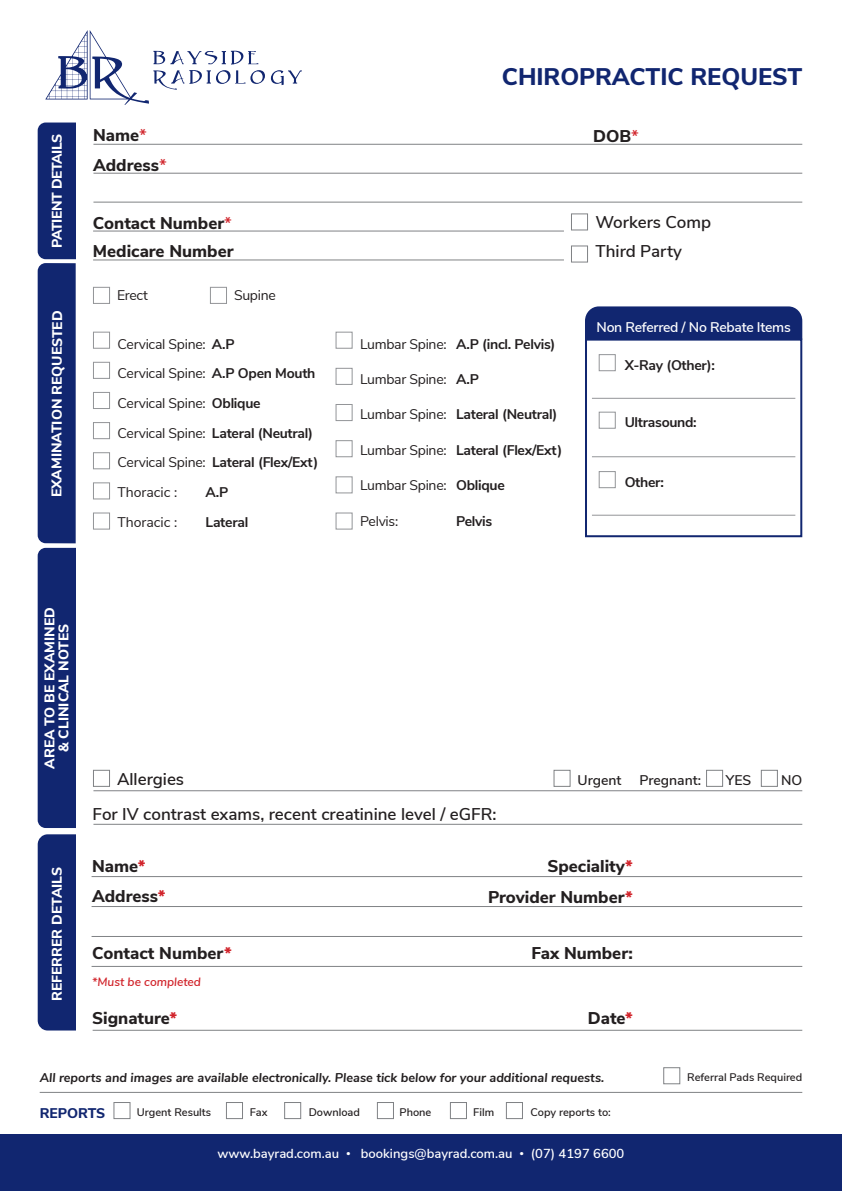
<style>
.page{position:relative;width:842px;height:1191px;background:#fff}
.page>*{position:absolute;margin:0;border:0;box-sizing:border-box;transform-origin:0 0}
.t1{font:800 24px "Nunito Sans";color:#112670}
.t2{font:800 17px/30px "Nunito Sans";color:#231f20}
.t3{font:600 17px/29.6px "Nunito Sans";color:#231f20}
.t4{font:14px/29.6px "Nunito Sans";letter-spacing:-.02em;color:#231f20}
.t5{font:700 14px "Nunito Sans";letter-spacing:-.02em;color:#231f20}
.t6{font:800 14px/14px "Nunito Sans";letter-spacing:-.005em;color:#fff;text-align:center}
.t7{font:600 14px "Nunito Sans";letter-spacing:-.02em;color:#fff}
.t8{font:600 14px "Nunito Sans";color:#231f20}
.t9{font:800 14px "Nunito Sans";letter-spacing:-.03em;color:#fff}
.t10{font:14px "Nunito Sans";color:#231f20}
.t11{font:800 14px "Nunito Sans";color:#112670}
.t12{font:600 13px "Nunito Sans";color:#fff}
.t13{font:italic 700 12.6px "Nunito Sans";color:#231f20}
.t14{font:italic 600 12px "Nunito Sans";color:#d1232a}
.t15{font:600 11px "Nunito Sans";color:#231f20}
.s1{font-weight:600;color:#d1232a}
.s2{font-weight:700}
.s3{font-weight:400}
.s4{color:#d1232a}
.s5{font-size:8.8px}
</style>
<div class="page">
<hr style="left:93px;top:790px;width:709px;height:1px;background:#808285">
<hr style="left:93px;top:824px;width:709px;height:1px;background:#808285">
<div style="left:38px;top:122px;width:38px;height:706px;background:#112670"></div>
<div style="left:571px;top:213px;width:17px;height:17px;border:1px solid #808285"></div>
<div style="left:571px;top:245px;width:17px;height:17px;border:1px solid #808285"></div>
<hr style="left:93px;top:144px;width:709px;height:1px;background:#808285">
<hr style="left:93px;top:173px;width:709px;height:1px;background:#808285">
<hr style="left:93px;top:231px;width:471px;height:1px;background:#808285">
<hr style="left:93px;top:260px;width:471px;height:1px;background:#808285">
<hr style="left:93px;top:202px;width:709px;height:1px;background:#808285">
<div style="left:38px;top:834px;width:38px;height:196px;background:#112670"></div>
<hr style="left:92px;top:876px;width:710px;height:1px;background:#808285">
<hr style="left:92px;top:906px;width:710px;height:1px;background:#808285">
<hr style="left:92px;top:936px;width:710px;height:1px;background:#808285">
<hr style="left:92px;top:966px;width:710px;height:1px;background:#808285">
<hr style="left:93px;top:1030px;width:709px;height:1px;background:#808285">
<div style="left:93px;top:332px;width:17px;height:16px;border:1px solid #939598"></div>
<div style="left:93px;top:362px;width:17px;height:17px;border:1px solid #939598"></div>
<div style="left:93px;top:392px;width:17px;height:17px;border:1px solid #939598"></div>
<div style="left:93px;top:422px;width:17px;height:17px;border:1px solid #939598"></div>
<div style="left:93px;top:452px;width:17px;height:17px;border:1px solid #939598"></div>
<div style="left:93px;top:482px;width:17px;height:17px;border:1px solid #939598"></div>
<div style="left:93px;top:512px;width:17px;height:17px;border:1px solid #939598"></div>
<div style="left:336px;top:332px;width:16px;height:16px;border:1px solid #939598"></div>
<div style="left:336px;top:368px;width:16px;height:17px;border:1px solid #939598"></div>
<div style="left:336px;top:404px;width:16px;height:17px;border:1px solid #939598"></div>
<div style="left:336px;top:440px;width:16px;height:17px;border:1px solid #939598"></div>
<div style="left:336px;top:476px;width:16px;height:17px;border:1px solid #939598"></div>
<div style="left:336px;top:512px;width:16px;height:17px;border:1px solid #939598"></div>
<div style="left:585px;top:306px;width:218px;height:34px;background:#112670"></div>
<div style="left:585px;top:338px;width:217px;height:199px;border:2px solid #112670"></div>
<div style="left:599px;top:354px;width:17px;height:17px;border:1px solid #939598"></div>
<hr style="left:592px;top:398px;width:203px;height:1px;background:#939598">
<div style="left:599px;top:412px;width:17px;height:16px;border:1px solid #939598"></div>
<hr style="left:592px;top:456px;width:203px;height:1px;background:#939598">
<hr style="left:592px;top:515px;width:203px;height:1px;background:#939598">
<div style="left:599px;top:471px;width:17px;height:17px;border:1px solid #939598"></div>
<hr style="left:40px;top:1092px;width:762px;height:1px;background:#808285">
<div style="left:506px;top:1102px;width:17px;height:17px;border:1px solid #808285"></div>
<div style="left:114px;top:1102px;width:16px;height:17px;border:1px solid #808285"></div>
<div style="left:226px;top:1102px;width:17px;height:17px;border:1px solid #808285"></div>
<div style="left:284px;top:1102px;width:17px;height:17px;border:1px solid #808285"></div>
<div style="left:377px;top:1102px;width:17px;height:17px;border:1px solid #808285"></div>
<div style="left:450px;top:1102px;width:17px;height:17px;border:1px solid #808285"></div>
<div style="left:663px;top:1067px;width:17px;height:17px;border:1px solid #808285"></div>
<div style="left:93px;top:287px;width:17px;height:17px;border:1px solid #939598"></div>
<div style="left:210px;top:287px;width:17px;height:17px;border:1px solid #939598"></div>
<div style="left:0;top:1134px;width:842px;height:57px;background:#112670"></div>
<svg style="left:45px;top:30px;width:257px;height:75px"></svg>
<div style="left:93px;top:770px;width:17px;height:16px;border:1px solid #808285"></div>
<div style="left:554px;top:770px;width:16px;height:16px;border:1px solid #808285"></div>
<div style="left:706px;top:770px;width:17px;height:16px;border:1px solid #808285"></div>
<div style="left:761px;top:770px;width:17px;height:16px;border:1px solid #808285"></div>
<p class="t1" style="left:502px;top:59px;width:302px">CHIROPRACTIC REQUEST</p>
<p class="t9" style="left:47px;top:248px;width:116px;rotate:-90deg">PATIENT DETAILS</p>
<p class="t2" style="left:93px;top:119px;width:75px">Name<span class="s1">*<br></span>Address<span class="s1">*</span></p>
<p class="t2" style="left:593px;top:121px;width:47px">DOB<span class="s1">*</span></p>
<p class="t3" style="left:595px;top:206px;width:117px">Workers Comp<br>Third Party</p>
<p class="t2" style="left:93px;top:208px;width:142px;line-height:28px">Contact Number<span class="s1">*<br></span>Medicare Number</p>
<p class="t6" style="left:49px;top:497px;width:188px;rotate:-90deg">EXAMINATION REQUESTED</p>
<p class="t4" style="left:117px;top:279px;width:32px">Erect</p>
<p class="t4" style="left:234px;top:279px;width:43px">Supine</p>
<p class="t4" style="left:118px;top:328px;width:202px">Cervical Spine: <span class="s2">A.P<br></span>Cervical Spine: <span class="s2">A.P Open Mouth<br></span>Cervical Spine: <span class="s2">Oblique<br></span>Cervical Spine: <span class="s2">Lateral (Neutral)<br></span>Cervical Spine: <span class="s2">Lateral (Flex/Ext)<br></span>Thoracic :</p>
<p class="t5" style="left:206px;top:482px;width:24px">A.P</p>
<p class="t10" style="left:118px;top:512px;width:61px">Thoracic :</p>
<p class="t5" style="left:206px;top:512px;width:44px">Lateral</p>
<p class="t5" style="left:360px;top:333px;width:197px"><span class="s3">Lumbar Spine:</span> A.P (incl. Pelvis)</p>
<p class="t4" style="left:360px;top:363px;width:120px">Lumbar Spine: <span class="s2">A.P</span></p>
<p class="t5" style="left:360px;top:404px;width:199px"><span class="s3">Lumbar Spine:</span> Lateral (Neutral)</p>
<p class="t5" style="left:360px;top:440px;width:204px"><span class="s3">Lumbar Spine:</span> Lateral (Flex/Ext)</p>
<p class="t4" style="left:360px;top:470px;width:146px">Lumbar Spine: <span class="s2">Oblique</span></p>
<p class="t4" style="left:360px;top:505px;width:40px">Pelvis:</p>
<p class="t5" style="left:456px;top:510px;width:38px">Pelvis</p>
<p class="t7" style="left:596px;top:317px;width:196px">Non Referred / No Rebate Items</p>
<p class="t5" style="left:625px;top:355px;width:92px">X-Ray (Other):</p>
<p class="t5" style="left:625px;top:412px;width:74px">Ultrasound:</p>
<p class="t5" style="left:625px;top:471px;width:41px">Other:</p>
<p class="t6" style="left:42px;top:768px;width:163px;rotate:-90deg">AREA TO BE EXAMINED &amp; CLINICAL NOTES</p>
<p class="t3" style="left:117px;top:763px;width:69px">Allergies</p>
<p class="t8" style="left:577px;top:770px;width:45px">Urgent</p>
<p class="t8" style="left:639px;top:770px;width:63px">Pregnant:</p>
<p class="t8" style="left:726px;top:770px;width:27px">YES</p>
<p class="t8" style="left:781px;top:770px;width:23px">NO</p>
<p class="t3" style="left:93px;top:798px;width:405px">For IV contrast exams, recent creatinine level / eGFR:</p>
<p class="t6" style="left:49px;top:1001px;width:136px;rotate:-90deg">REFERRER DETAILS</p>
<p class="t2" style="left:92px;top:849px;width:75px">Name<span class="s4">*<br></span>Address<span class="s4">*</span></p>
<p class="t2" style="left:488px;top:850px;width:146px;line-height:30.6px;text-align:right">Speciality<span class="s4">*<br></span>Provider Number<span class="s4">*</span></p>
<p class="t2" style="left:92px;top:937px;width:141px">Contact Number<span class="s4">*</span></p>
<p class="t2" style="left:531px;top:937px;width:103px">Fax Number:</p>
<p class="t14" style="left:92px;top:973px;width:110px">*Must be completed</p>
<p class="t2" style="left:92px;top:1002px;width:87px">Signature<span class="s4">*</span></p>
<p class="t2" style="left:588px;top:1002px;width:47px">Date<span class="s4">*</span></p>
<p class="t13" style="left:40px;top:1068px;width:566px">All reports and images are available electronically. Please tick below for your additional requests.</p>
<p class="t11" style="left:40px;top:1102px;width:67px">REPORTS</p>
<p class="t15" style="left:137px;top:1104px;width:76px">Urgent Results</p>
<p class="t15" style="left:250px;top:1104px;width:19px">Fax</p>
<p class="t15" style="left:309px;top:1104px;width:53px">Download</p>
<p class="t15" style="left:400px;top:1104px;width:33px">Phone</p>
<p class="t15" style="left:473px;top:1104px;width:22px">Film</p>
<p class="t15" style="left:530px;top:1104px;width:82px">Copy reports to:</p>
<p class="t12" style="left:218px;top:1144px;width:408px">www.bayrad.com.au <span class="s5">•</span> bookings@bayrad.com.au <span class="s5">•</span> (07) 4197 6600</p>
<p class="t15" style="left:687px;top:1068px;width:117px">Referral Pads Required</p>
</div>
